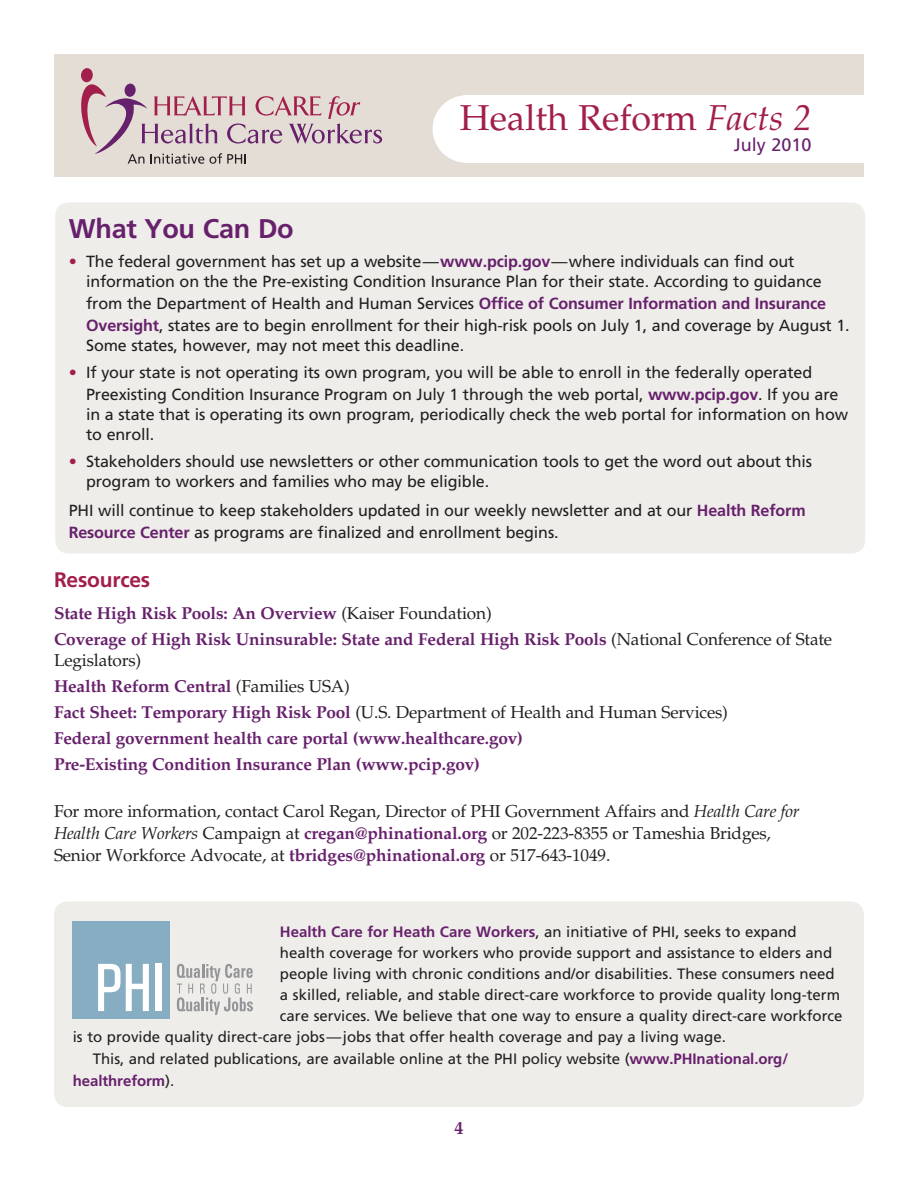
<style>
.page{position:relative;width:918px;height:1188px;background:#fff}
.page>*{position:absolute;margin:0;border:0;box-sizing:border-box;transform-origin:0 0}
.t1{font:36px "Palatino LT Std";color:#a21e4b}
.Subhead_A{font:700 27px "Frutiger LT Std";letter-spacing:-.01em;color:#67206c}
.Subhead_B{font:700 21px "Frutiger LT Std";letter-spacing:-.01em;color:#a21e4b}
.t2{font:18px "Frutiger LT Std";color:#67206c}
.t3{font:700 18px "Palatino LT Std";color:#67206c}
.Text{font:17.25px/21.8px "Palatino LT Std";letter-spacing:-.01em;color:#231f20}
.Text-2{font:700 17.25px/21.8px "Palatino LT Std";letter-spacing:-.01em;color:#67206c}
.Text-3{font:16.2px/20.2px "Frutiger LT Std";letter-spacing:-.01em;color:#231f20}
.t4{font:15px/21.8px "Frutiger LT Std";color:#231f20}
.s1{font-style:italic}
.s2{color:#a21e4b}
.s3{font-weight:700;color:#67206c}
.s4{font-weight:400;color:#231f20}
</style>
<div class="page">
<div style="left:54px;top:54px;width:810px;height:122px;background:#e3ddd6"></div>
<div style="left:433px;top:95px;width:67px;height:68px;background:#fff;border-radius:50%"></div>
<div style="left:464px;top:95px;width:403px;height:68px;background:#fff"></div>
<div style="left:81px;top:68px;width:12px;height:14px;background:#a21e4b;border-radius:50%"></div>
<svg style="left:81px;top:84px;width:301px;height:80px"></svg>
<div style="left:55px;top:202px;width:810px;height:351px;background:#efedea;border-radius:14px"></div>
<div style="left:54px;top:902px;width:810px;height:205px;background:#efedea;border-radius:14px"></div>
<div style="left:72px;top:921px;width:98px;height:98px;background:#87adc3"></div>
<svg style="left:177px;top:964px;width:76px;height:51px"></svg>
<svg style="left:98px;top:964px;width:22px;height:47px"></svg>
<svg style="left:126px;top:964px;width:23px;height:47px"></svg>
<div style="left:156px;top:964px;width:6px;height:47px;background:#fff"></div>
<h1 class="t1" style="left:460px;top:96px;width:353px">Health Reform <span class="s1">Facts 2</span></h1>
<p class="t2" style="left:734px;top:134px;width:79px">July 2010</p>
<p class="Subhead_A" style="left:69px;top:213px;width:227px">What You Can Do</p>
<p class="Text-3" style="left:86px;top:251px;width:737px;text-indent:-17px"><span class="s2">•</span> The federal government has set up a website—<span class="s3">www.pcip.gov</span>—where individuals can find out information on the the Pre-existing Condition Insurance Plan for their state. According to guidance</p>
<p class="Text-3" style="left:86px;top:293px;width:765px;line-height:21.8px">from the Department of Health and Human Services <span class="s3">Office of Consumer Information and Insurance<br>Oversight</span>, states are to begin enrollment for their high-risk pools on July 1, and coverage by August 1.</p>
<p class="Text-3" style="left:86px;top:335px;width:380px">Some states, however, may not meet this deadline.</p>
<p class="Text-3" style="left:86px;top:362px;width:754px;line-height:21.8px;text-indent:-17px"><span class="s2">•</span> If your state is not operating its own program, you will be able to enroll in the federally operated<br>Preexisting Condition Insurance Program on July 1 through the web portal, <span class="s3">www.pcip.gov</span>. If you are</p>
<p class="Text-3" style="left:86px;top:404px;width:763px">in a state that is operating its own program, periodically check the web portal for information on how to enroll.</p>
<p class="Text-3" style="left:86px;top:452px;width:727px;text-indent:-17px"><span class="s2">•</span> Stakeholders should use newsletters or other communication tools to get the word out about this program to workers and families who may be eligible.</p>
<p class="Text-3" style="left:69px;top:500px;width:738px;line-height:21.8px">PHI will continue to keep stakeholders updated in our weekly newsletter and at our <span class="s3">Health Reform<br>Resource Center</span> as programs are finalized and enrollment begins.</p>
<p class="Subhead_B" style="left:54px;top:567px;width:98px">Resources</p>
<p class="Text-2" style="left:54px;top:602px;width:439px">State High Risk Pools: An Overview <span class="s4">(Kaiser Foundation)</span></p>
<p class="Text-2" style="left:54px;top:628px;width:780px">Coverage of High Risk Uninsurable: State and Federal High Risk Pools <span class="s4">(National Conference of State<br>Legislators)</span></p>
<p class="Text-2" style="left:54px;top:676px;width:297px">Health Reform Central <span class="s4">(Families USA)</span></p>
<p class="Text" style="left:54px;top:701px;width:675px"><span class="s3">Fact Sheet: Temporary High Risk Pool</span> (U.S. Department of Health and Human Services)</p>
<p class="Text-2" style="left:54px;top:727px;width:471px">Federal government health care portal (www.healthcare.gov)</p>
<p class="Text-2" style="left:54px;top:753px;width:428px">Pre-Existing Condition Insurance Plan (www.pcip.gov)</p>
<p class="Text" style="left:54px;top:801px;width:747px">For more information, contact Carol Regan, Director of PHI Government Affairs and <span class="s1">Health Care for<br>Health Care Workers</span> Campaign at <span class="s3">cregan@phinational.org</span> or 202-223-8355 or Tameshia Bridges,<br>Senior Workforce Advocate, at <span class="s3">tbridges@phinational.org</span> or 517-643-1049.</p>
<p class="t4" style="left:280px;top:921px;width:518px"><span class="s3">Health Care for Heath Care Workers</span>, an initiative of PHI, seeks to expand</p>
<p class="t4" style="left:280px;top:942px;width:554px">health coverage for workers who provide support and assistance to elders and</p>
<p class="t4" style="left:280px;top:963px;width:556px">people living with chronic conditions and/or disabilities. These consumers need</p>
<p class="t4" style="left:280px;top:984px;width:562px">a skilled, reliable, and stable direct-care workforce to provide quality long-term</p>
<p class="t4" style="left:280px;top:1005px;width:564px">care services. We believe that one way to ensure a quality direct-care workforce</p>
<p class="t4" style="left:73px;top:1026px;width:655px">is to provide quality direct-care jobs—jobs that offer health coverage and pay a living wage.</p>
<p class="t4" style="left:73px;top:1048px;width:717px;text-indent:20px">This, and related publications, are available online at the PHI policy website (<span class="s3">www.PHInational.org/ healthreform</span>).</p>
<p class="t3" style="left:454px;top:1117px;width:10px">4</p>
</div>
